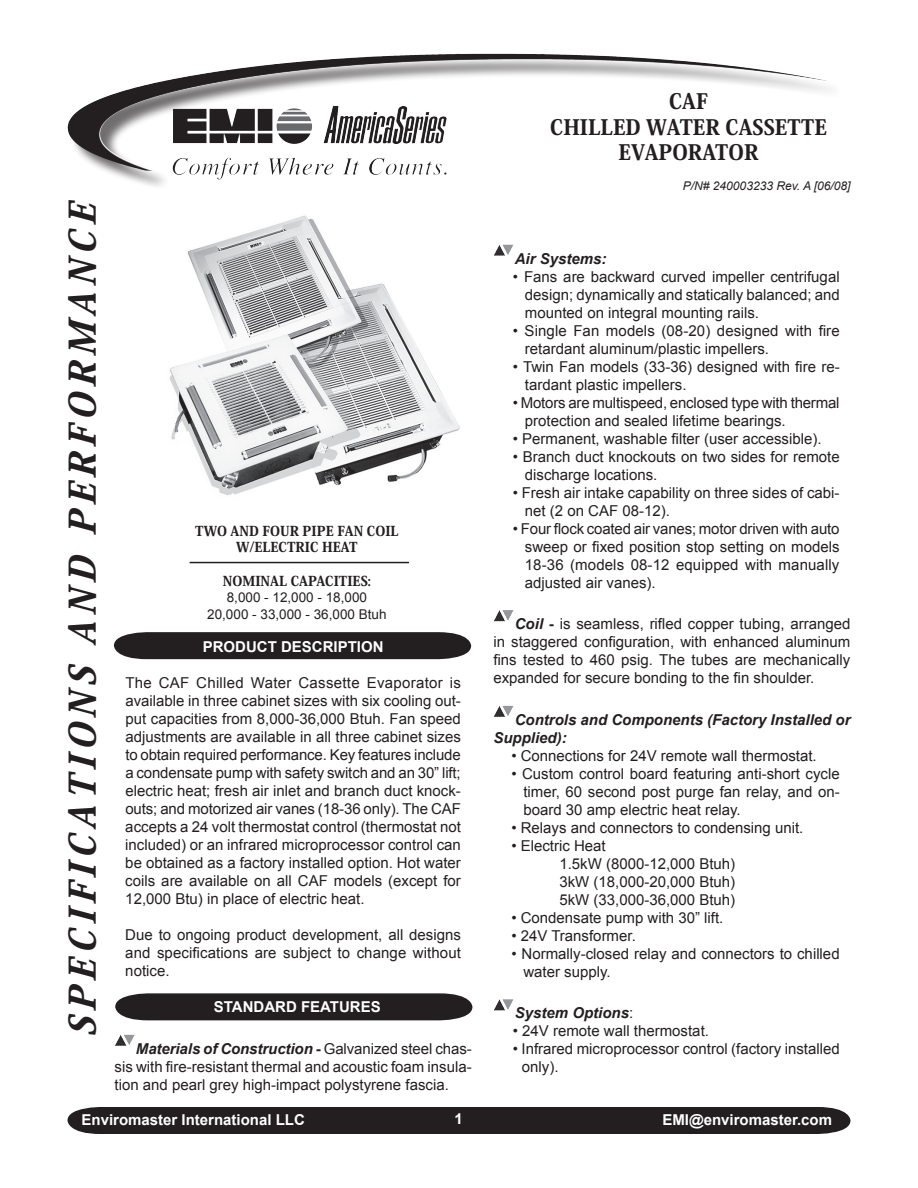
<style>
.page{position:relative;width:918px;height:1188px;background:#fff}
.page>*{position:absolute;margin:0;border:0;box-sizing:border-box;transform-origin:0 0}
.t1{font:italic 800 36px "Koz Min Pro";color:#231f20}
.t2{font:800 21px "Koz Min Pro";color:#231f20}
.t3{font:15px/18px "Arial";color:#231f20}
.t4{font:700 15px "Arial";color:#fff}
.t5{font:italic 700 15px/18px "Arial";color:#231f20}
.t6{font:800 13.5px "Koz Min Pro";color:#231f20}
.t7{font:13.5px/16.2px "Arial";color:#231f20;text-align:center}
.t8{font:italic 12px "Arial";color:#231f20}
.s1{font-weight:700;font-style:italic}
.s2{font-weight:700}
.s3{font-weight:400;font-style:normal}
</style>
<div class="page">
<div style="left:67px;top:1107px;width:784px;height:27px;background:#231f20"></div>
<svg style="left:115px;top:993px;width:358px;height:28px;background:#332f30"></svg>
<svg style="left:113px;top:632px;width:359px;height:28px;background:#332f30"></svg>
<img style="left:115px;top:1035px;width:20px;height:11px">
<img style="left:494px;top:244px;width:20px;height:12px">
<img style="left:494px;top:610px;width:20px;height:11px">
<img style="left:494px;top:706px;width:20px;height:11px">
<img style="left:494px;top:999px;width:20px;height:12px">
<hr style="left:190px;top:562px;width:219px;height:1px;background:#231f20">
<img style="left:169px;top:215px;width:291px;height:280px">
<div style="left:70px;top:56px;width:799px;height:149px;background:#231f20;opacity:.65"></div>
<img style="left:104px;top:54px;width:369px;height:43px">
<img style="left:323px;top:106px;width:16px;height:37px">
<h1 class="t1" style="left:56px;top:1037px;width:847px;rotate:-90deg">Specifications and P erformance</h1>
<p class="t6" style="left:195px;top:521px;width:46px">TWO AND</p>
<p class="t6" style="left:263px;top:521px;width:49px">FOURPIPE</p>
<p class="t6" style="left:337px;top:521px;width:10px">FAN</p>
<p class="t6" style="left:367px;top:521px;width:33px">COI L</p>
<p class="t6" style="left:236px;top:537px;width:44px">W/ELECTRIC</p>
<p class="t6" style="left:322px;top:537px;width:20px">HEAT</p>
<p class="t6" style="left:223px;top:571px;width:150px">NOMINAL CAPACITIES:</p>
<p class="t7" style="left:207px;top:590px;width:181px">8,000 - 12,000 - 18,000<br>20,000 - 33,000 - 36,000 Btuh</p>
<p class="t4" style="left:203px;top:637px;width:182px">product Description</p>
<p class="t3" style="left:125px;top:674px;width:337px">The CAF Chilled Water Cassette Evaporator is available in three cabinet sizes with six cooling out&shy;put capacities from 8,000-36,000 Btuh. Fan speed adjustments are available in all three cabinet sizes to obtain required performance. Key features include a condensate pump with safety switch and an 30” lift; electric heat; fresh air inlet and branch duct knock&shy;outs; and motorized air vanes (18-36 only). the caf accepts a 24 volt thermostat control (thermostat not included) or an infrared microprocessor control can be obtained as a factory installed option. Hot water coils are available on all CAF models (except for 12,000 Btu) in place of electric heat.</p>
<p class="t3" style="left:125px;top:926px;width:337px;text-align:justify">Due to ongoing product development, all designs and specifications are subject to change without notice.</p>
<p class="t4" style="left:214px;top:997px;width:168px">Standard Features</p>
<p class="t3" style="left:115px;top:1040px;width:359px;text-align:justify;text-indent:21px"><span class="s1">Materials of Construction</span> <span class="s2">-</span> Galvanized steel chas&shy;sis with fire-resistant thermal and acoustic foam insula&shy;tion and pearl grey high-impact polystyrene fascia.</p>
<h2 class="t2" style="left:669px;top:86px;width:40px">CA F</h2>
<h2 class="t2" style="left:550px;top:111px;width:239px">CHILLED WATER CASSETTE</h2>
<h2 class="t2" style="left:619px;top:136px;width:42px">EVAPORATOR</h2>
<p class="t8" style="left:683px;top:178px;width:169px">p/n# 240003233 rev. A [06/08]</p>
<p class="t5" style="left:515px;top:250px;width:93px">Air Systems:</p>
<p class="t3" style="left:525px;top:268px;width:316px;text-align:justify;text-indent:-12px">• Fans are backward curved impeller centrifugal design; dynamically and statically balanced; and mounted on integral mounting rails.</p>
<p class="t3" style="left:525px;top:322px;width:316px;text-indent:-12px">• Single Fan models (08-20) designed with fire retardant aluminum/plastic impellers.</p>
<p class="t3" style="left:525px;top:358px;width:316px;text-indent:-12px">• Twin Fan models (33-36) designed with fire re&shy;tardant plastic impellers.</p>
<p class="t3" style="left:525px;top:394px;width:316px;text-indent:-12px">• Motors are multispeed, enclosed type with thermal protection and sealed lifetime bearings.</p>
<p class="t3" style="left:513px;top:430px;width:310px">• Permanent, washable filter (user accessible).</p>
<p class="t3" style="left:525px;top:448px;width:316px;text-indent:-12px">• Branch duct knockouts on two sides for remote discharge locations.</p>
<p class="t3" style="left:525px;top:484px;width:316px;text-indent:-12px">• Fresh air intake capability on three sides of cabi&shy;net (2 on CAF 08-12).</p>
<p class="t3" style="left:525px;top:520px;width:316px;text-align:justify;text-indent:-12px">• Four flock coated air vanes; motor driven with auto sweep or fixed position stop setting on models 18-36 (models 08-12 equipped with manually adjusted air vanes).</p>
<p class="t3" style="left:493px;top:615px;width:359px;text-align:justify;text-indent:21px"><span class="s1">Coil</span> <span class="s2">-</span> is seamless, rifled copper tubing, arranged in staggered configuration, with enhanced aluminum fins tested to 460 psig. The tubes are mechanically expanded for secure bonding to the fin shoulder.</p>
<p class="t5" style="left:493px;top:711px;width:359px;text-indent:21px">Controls and Components (factory installed or supplied):</p>
<p class="t3" style="left:511px;top:747px;width:307px">• Connections for 24V remote wall thermostat.</p>
<p class="t3" style="left:523px;top:765px;width:318px;text-align:justify;text-indent:-12px">• Custom control board featuring anti-short cycle timer, 60 second post purge fan relay, and on&shy;board 30 amp electric heat relay.</p>
<p class="t3" style="left:511px;top:819px;width:294px">• Relays and connectors to condensing unit.</p>
<p class="t3" style="left:559px;top:837px;width:177px;text-indent:-48px">• Electric Heat<br>1.5kW (8000-12,000 Btuh)<br>3kW (18,000-20,000 Btuh)<br>5kW (33,000-36,000 Btuh)</p>
<p class="t3" style="left:511px;top:909px;width:214px">• Condensate pump with 30” lift.</p>
<p class="t3" style="left:511px;top:927px;width:126px">• 24v Transformer.</p>
<p class="t3" style="left:523px;top:945px;width:318px;text-indent:-12px">• Normally-closed relay and connectors to chilled water supply.</p>
<p class="t5" style="left:515px;top:1005px;width:120px">System Options<span class="s3">:</span></p>
<p class="t3" style="left:513px;top:1022px;width:198px">• 24v remote wall thermostat.</p>
<p class="t3" style="left:522px;top:1040px;width:319px;text-indent:-9px">• Infrared microprocessor control (factory installed only).</p>
<p class="t4" style="left:82px;top:1110px;width:225px">Enviromaster International LLC</p>
<p class="t4" style="left:455px;top:1109px;width:10px">1</p>
<p class="t4" style="left:662px;top:1110px;width:171px">EMI@enviromaster.com</p>
</div>
